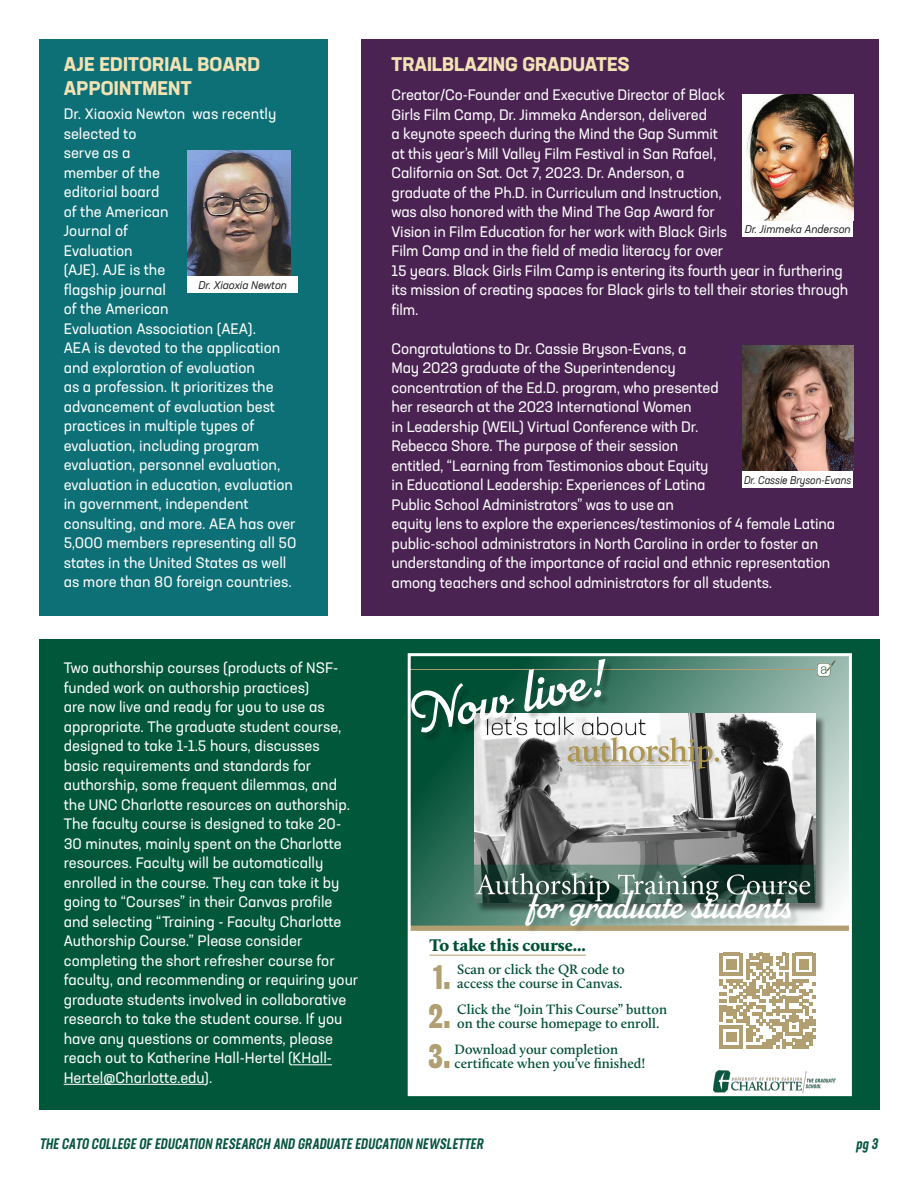
<style>
.page{position:relative;width:918px;height:1188px;background:#fff}
.page>*{position:absolute;margin:0;border:0;box-sizing:border-box;transform-origin:0 0}
.t1{font:56.85px "Parkside";color:#fff}
.t2{font:39.45px "Parkside";letter-spacing:-.02em;color:#fff}
.t3{font:700 36.75px/39.8px "Maple";color:#b19f71;scale:.67 1}
.t4{font:700 19.5px/23.4px "Neusa Next Std";letter-spacing:.01em;color:#f2e2b4}
.t5{font:900 17.55px "Calluna";color:#005035}
.body{font:15px/19.5px "Neusa Next Std";letter-spacing:-.005em;color:#fff}
.t6{font:italic 500 15px "Neusa Next Std Compact";color:#085542}
.t7{font:600 13.95px/14px "Calluna";color:#005035}
.body-2{font:italic 11.1px "Neusa Next Std";color:#231f20}
.body-3{font:italic 11.1px "Neusa Next Std";color:#231f20;scale:.92 1}
</style>
<div class="page">
<div style="left:39px;top:39px;width:288px;height:577px;background:#0d7076"></div>
<div style="left:39px;top:639px;width:841px;height:471px;background:#005739"></div>
<hr style="left:293px;top:1064px;width:39px;height:1px;background:#fff">
<hr style="left:64px;top:1084px;width:141px;height:1px;background:#fff">
<div style="left:187px;top:276px;width:111px;height:17px;background:#fff"></div>
<img style="left:187px;top:150px;width:103px;height:126px">
<div style="left:362px;top:39px;width:517px;height:577px;background:#4b2353"></div>
<div style="left:742px;top:220px;width:111px;height:17px;background:#fff"></div>
<img style="left:742px;top:95px;width:111px;height:125px">
<div style="left:742px;top:471px;width:111px;height:17px;background:#fff"></div>
<img style="left:742px;top:345px;width:111px;height:126px">
<div style="left:409px;top:655px;width:441px;height:440px;background:#fff"></div>
<svg style="left:412px;top:657px;width:436px;height:269px;background:#5f9180"></svg>
<div style="left:476px;top:715px;width:350px;height:199px;background:#000;opacity:.5"></div>
<img style="left:475px;top:714px;width:340px;height:188px">
<hr style="left:409px;top:669px;width:406px;height:1px;background:#b19f71">
<div style="left:412px;top:660px;width:203px;height:82px;background:#000;opacity:.25"></div>
<img style="left:813px;top:657px;width:25px;height:23px">
<div style="left:409px;top:926px;width:441px;height:5px;background:#b19f71"></div>
<svg style="left:720px;top:953px;width:96px;height:96px"></svg>
<hr style="left:429px;top:955px;width:157px;height:1px;background:#b19f71">
<img style="left:713px;top:1070px;width:122px;height:22px">
<div style="left:526px;top:892px;width:274px;height:43px;background:#000;opacity:.15"></div>
<div style="left:408px;top:653px;width:444px;height:443px;border:3px solid #fff"></div>
<p class="t4" style="left:64px;top:52px;width:198px">AJE EDITORIAL BOARD<br>APPOINTMENT</p>
<p class="body" style="left:64px;top:104px;width:234px">Dr. Xiaoxia Newton was recently selected to<br>serve as a<br>member of the<br>editorial board<br>of the American<br>Journal of<br>Evaluation<br>(AJE). AJE is the<br>flagship journal<br>of the American<br>Evaluation Association (AEA).<br>AEA is devoted to the application and exploration of evaluation<br>as a profession. It prioritizes the advancement of evaluation best practices in multiple types of evaluation, including program evaluation, personnel evaluation, evaluation in education, evaluation in government, independent consulting, and more. AEA has over<br>5,000 members representing all 50 states in the United States as well as more than 80 foreign countries.</p>
<p class="body-2" style="left:198px;top:278px;width:90px">Dr. Xiaoxia Newton</p>
<p class="body" style="left:64px;top:658px;width:296px">Two authorship courses (products of NSF&shy;funded work on authorship practices)<br>are now live and ready for you to use as appropriate. The graduate student course, designed to take 1-1.5 hours, discusses basic requirements and standards for authorship, some frequent dilemmas, and the UNC Charlotte resources on authorship.<br>The faculty course is designed to take 20- 30 minutes, mainly spent on the Charlotte resources. Faculty will be automatically enrolled in the course. They can take it by going to “Courses” in their Canvas profile and selecting “Training - Faculty Charlotte Authorship Course.” Please consider completing the short refresher course for faculty, and recommending or requiring your graduate students involved in collaborative research to take the student course. If you have any questions or comments, please reach out to Katherine Hall-Hertel (KHall-Hertel@Charlotte.edu).</p>
<p class="t4" style="left:392px;top:52px;width:240px">TRAILBLAZING GRADUATES</p>
<p class="body" style="left:392px;top:85px;width:459px">Creator/Co-Founder and Executive Director of Black<br>Girls Film Camp, Dr. Jimmeka Anderson, delivered<br>a keynote speech during the Mind the Gap Summit<br>at this year’s Mill Valley Film Festival in San Rafael,<br>California on Sat. Oct 7, 2023. Dr. Anderson, a<br>graduate of the Ph.D. in Curriculum and Instruction,<br>was also honored with the Mind The Gap Award for<br>Vision in Film Education for her work with Black Girls<br>Film Camp and in the field of media literacy for over<br>15 years. Black Girls Film Camp is entering its fourth year in furthering its mission of creating spaces for Black girls to tell their stories through film.</p>
<p class="body" style="left:392px;top:338px;width:445px">Congratulations to Dr. Cassie Bryson-Evans, a<br>May 2023 graduate of the Superintendency<br>concentration of the Ed.D. program, who presented<br>her research at the 2023 International Women<br>in Leadership (WEIL) Virtual Conference with Dr.<br>Rebecca Shore. The purpose of their session<br>entitled, “Learning from Testimonios about Equity<br>in Educational Leadership: Experiences of Latina<br>Public School Administrators” was to use an<br>equity lens to explore the experiences/testimonios of 4 female Latina public-school administrators in North Carolina in order to foster an understanding of the importance of racial and ethnic representation among teachers and school administrators for all students.</p>
<p class="body-2" style="left:745px;top:222px;width:108px">Dr. Jimmeka Anderson</p>
<p class="body-3" style="left:744px;top:473px;width:118px">Dr. Cassie Bryson-Evans</p>
<p class="t1" style="left:399px;top:683px;width:203px;rotate:-11deg">Now live!</p>
<p class="t2" style="left:528px;top:882px;width:267px">for graduate students</p>
<p class="t5" style="left:429px;top:935px;width:158px">To take this course...</p>
<p class="t7" style="left:457px;top:962px;width:169px">Scan or click the QR code to</p>
<p class="t3" style="left:433px;top:958px;width:28px">1.</p>
<p class="t7" style="left:457px;top:976px;width:167px">access the course in Canvas.</p>
<p class="t7" style="left:457px;top:1002px;width:211px">Click the “Join This Course” button on the course homepage to enroll.</p>
<p class="t3" style="left:428px;top:997px;width:35px">2.<br>3.</p>
<p class="t7" style="left:455px;top:1042px;width:192px">Download your completion certificate when you’ve finished!</p>
<p class="t6" style="left:39px;top:1134px;width:448px">THE CATO COLLEGE OF EDUCATION RESEARCH AND GRADUATE EDUCATION NEWSLETTER</p>
<p class="t6" style="left:856px;top:1134px;width:26px">pg 3</p>
</div>
